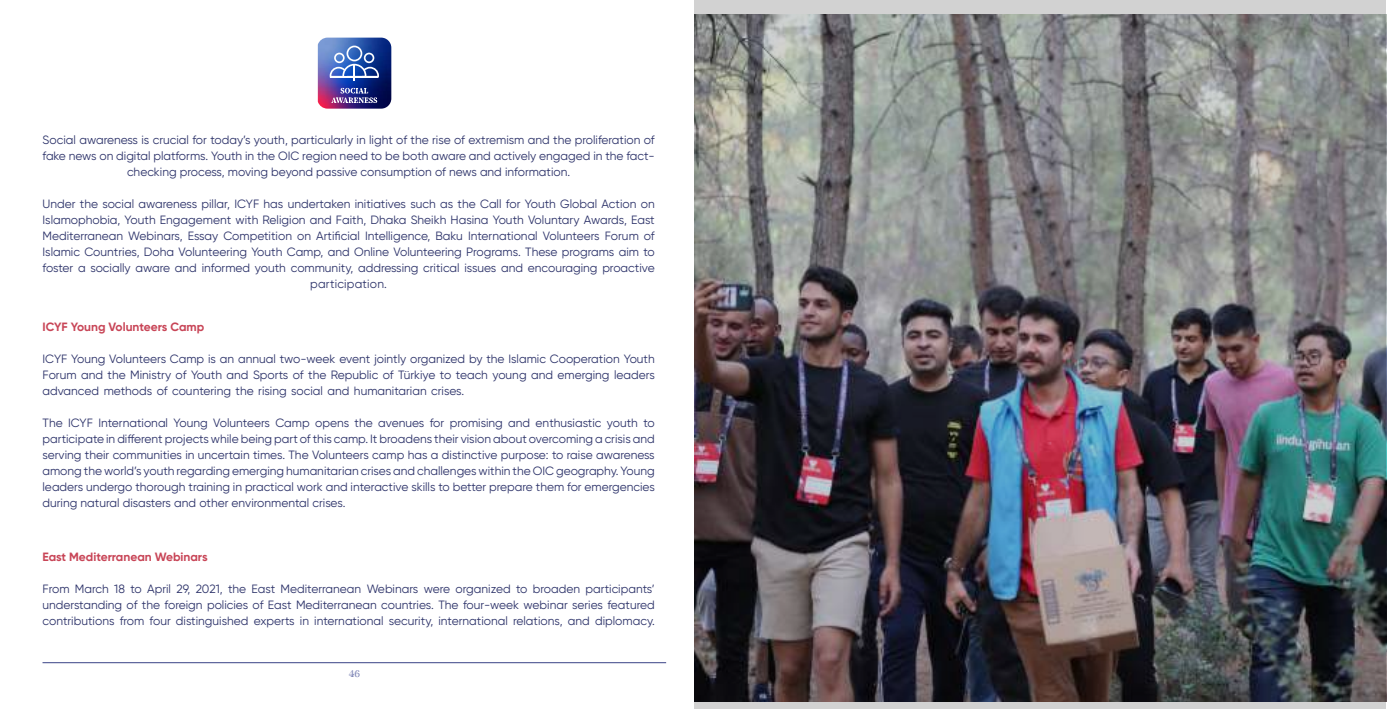
<style>
.page{position:relative;width:1389px;height:709px;background:#fff}
.page>*{position:absolute;margin:0;border:0;box-sizing:border-box;transform-origin:0 0}
.t1{font:12px/16px "Gilroy";color:#2c3269;text-align:justify}
.t2{font:700 12px "Gilroy";color:#c84557}
.t3{font:10px "Academy Engraved Let Plain";color:#37418d}
</style>
<div class="page">
<hr style="left:43px;top:662px;width:623px;height:1px;background:#3a4386">
<img style="left:318px;top:38px;width:73px;height:71px">
<svg style="left:331px;top:88px;width:46px;height:15px"></svg>
<svg style="left:330px;top:46px;width:49px;height:35px"></svg>
<img style="left:694px;top:0;width:692px;height:709px">
<p class="t1" style="left:43px;top:132px;width:614px;text-align:center">Social awareness is crucial for today’s youth, particularly in light of the rise of extremism and the proliferation of fake news on digital platforms. Youth in the OIC region need to be both aware and actively engaged in the fact&shy;checking process, moving beyond passive consumption of news and information.</p>
<p class="t1" style="left:43px;top:196px;width:614px;text-align:center">Under the social awareness pillar, ICYF has undertaken initiatives such as the Call for Youth Global Action on Islamophobia, Youth Engagement with Religion and Faith, Dhaka Sheikh Hasina Youth Voluntary Awards, East Mediterranean Webinars, Essay Competition on Artificial Intelligence, Baku International Volunteers Forum of Islamic Countries, Doha Volunteering Youth Camp, and Online Volunteering Programs. These programs aim to foster a socially aware and informed youth community, addressing critical issues and encouraging proactive participation.</p>
<p class="t2" style="left:43px;top:319px;width:163px">ICYF Young Volunteers Camp</p>
<p class="t1" style="left:43px;top:351px;width:614px">ICYF Young Volunteers Camp is an annual two-week event jointly organized by the Islamic Cooperation Youth Forum and the Ministry of Youth and Sports of the Republic of Türkiye to teach young and emerging leaders advanced methods of countering the rising social and humanitarian crises.</p>
<p class="t1" style="left:43px;top:415px;width:614px">The ICYF International Young Volunteers Camp opens the avenues for promising and enthusiastic youth to participate in different projects while being part of this camp. It broadens their vision about overcoming a crisis and serving their communities in uncertain times. The Volunteers camp has a distinctive purpose: to raise awareness among the world’s youth regarding emerging humanitarian crises and challenges within the OIC geography. Young leaders undergo thorough training in practical work and interactive skills to better prepare them for emergencies during natural disasters and other environmental crises.</p>
<p class="t2" style="left:43px;top:549px;width:167px">East Mediterranean Webinars</p>
<p class="t1" style="left:43px;top:581px;width:614px">From March 18 to April 29, 2021, the East Mediterranean Webinars were organized to broaden participants’ understanding of the foreign policies of East Mediterranean countries. The four-week webinar series featured contributions from four distinguished experts in international security, international relations, and diplomacy.</p>
<p class="t3" style="left:349px;top:666px;width:12px">46</p>
</div>
